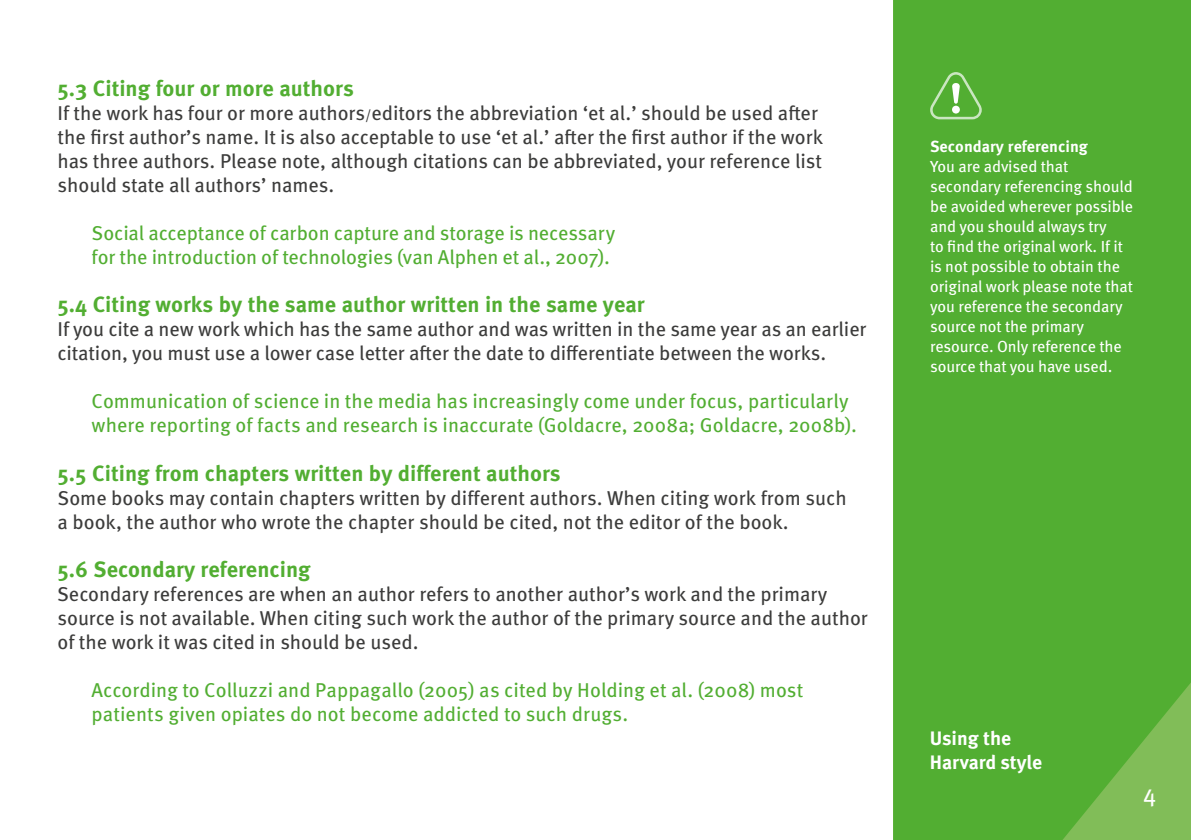
<style>
.page{position:relative;width:1191px;height:840px;background:#fff}
.page>*{position:absolute;margin:0;border:0;box-sizing:border-box;transform-origin:0 0}
.t1{font:24px "Meta OT";color:#fff}
.t2{font:700 22px "Meta OT";color:#52ae32}
.t3{font:20px/24px "Meta OT";color:#3c3c3b}
.t4{font:20px/24px "Meta OT";color:#52ae32}
.t5{font:700 19.4px/24px "Meta OT";color:#fff}
.t6{font:16px/20px "Meta OT";letter-spacing:-.005em;color:#fff}
.t7{font:700 16px "Meta OT";color:#fff}
.s1{font-size:14px}
</style>
<div class="page">
<div style="left:893px;top:0;width:298px;height:839px;background:#52ae32"></div>
<svg style="left:929px;top:72px;width:52px;height:47px;background:#6fbb54"></svg>
<p class="t2" style="left:58px;top:74px;width:298px">5.3 Citing four or more authors</p>
<p class="t3" style="left:58px;top:101px;width:767px">If the work has four or more authors<span class="s1">/</span>editors the abbreviation ‘et al.’ should be used after the first author’s name. It is also acceptable to use ‘et al.’ after the first author if the work has three authors. Please note, although citations can be abbreviated, your reference list should state all authors’ names.</p>
<p class="t4" style="left:92px;top:221px;width:525px">Social acceptance of carbon capture and storage is necessary for the introduction of technologies (van Alphen et al., 2007).</p>
<p class="t2" style="left:58px;top:290px;width:588px">5.4 Citing works by the same author written in the same year</p>
<p class="t3" style="left:58px;top:317px;width:810px">If you cite a new work which has the same author and was written in the same year as an earlier citation, you must use a lower case letter after the date to differentiate between the works.</p>
<p class="t4" style="left:92px;top:389px;width:767px">Communication of science in the media has increasingly come under focus, particularly where reporting of facts and research is inaccurate (Goldacre, 2008a; Goldacre, 2008b).</p>
<p class="t2" style="left:58px;top:458px;width:505px">5.5 Citing from chapters written by different authors</p>
<p class="t3" style="left:58px;top:485px;width:790px">Some books may contain chapters written by different authors. When citing work from such a book, the author who wrote the chapter should be cited, not the editor of the book.</p>
<p class="t2" style="left:58px;top:554px;width:254px">5.6 Secondary referencing</p>
<p class="t3" style="left:57px;top:581px;width:812px">Secondary references are when an author refers to another author’s work and the primary source is not available. When citing such work the author of the primary source and the author of the work it was cited in should be used.</p>
<p class="t4" style="left:92px;top:677px;width:713px">According to Colluzzi and Pappagallo (2005) as cited by Holding et al. (2008) most patients given opiates do not become addicted to such drugs.</p>
<p class="t7" style="left:930px;top:136px;width:159px">Secondary referencing</p>
<p class="t6" style="left:930px;top:157px;width:205px">You are advised that secondary referencing should be avoided wherever possible and you should always try<br>to find the original work. If it is not possible to obtain the original work please note that you reference the secondary source not the primary resource. Only reference the source that you have used.</p>
<p class="t5" style="left:930px;top:725px;width:114px">Using the<br>Harvard style</p>
<p class="t1" style="left:1143px;top:779px;width:15px">4</p>
</div>
